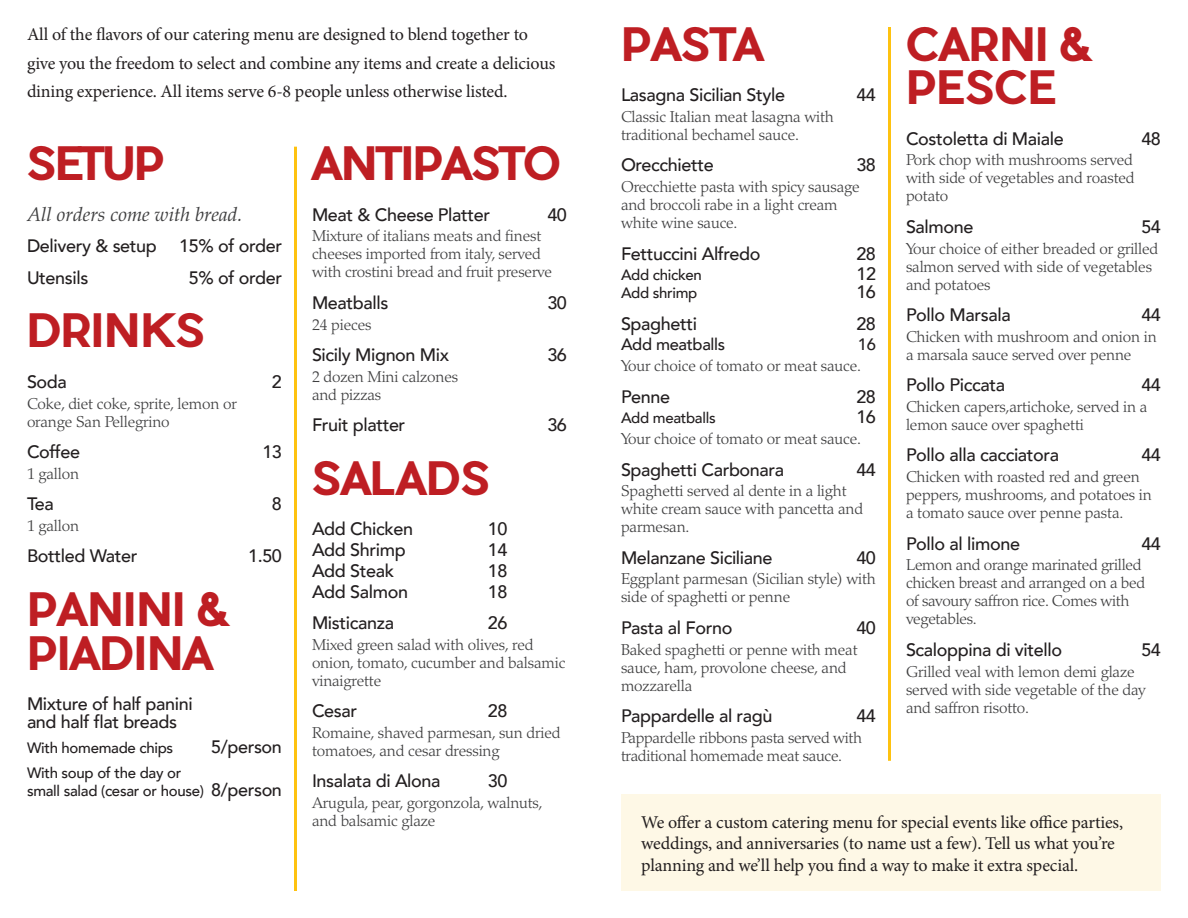
<style>
.page{position:relative;width:1188px;height:918px;background:#fff}
.page>*{position:absolute;margin:0;border:0;box-sizing:border-box;transform-origin:0 0}
.Menu_Section{font:700 45px/43.5px "Pier Sans";letter-spacing:-.03em;color:#be1e23}
.Menu_Section-2{font:700 45px "Pier Sans";letter-spacing:-.05em;color:#be1e23}
.Menu_Introduction{font:italic 19.5px "Palatino";color:#3e3e3f}
.Menu_Item{font:500 18px/18px "Avenir";letter-spacing:-.02em;color:#231f20}
.t1{font:18px/28.7px "Minion Pro";letter-spacing:-.01em;color:#231f20}
.Menu_Item-2{font:500 16.5px "Avenir";letter-spacing:-.02em;color:#231f20}
.Menu_Description{font:300 15.75px/18px "Palatino";letter-spacing:-.01em;color:#3e3e3f}
.Menu_Item-3{font:500 15px/18px "Avenir";letter-spacing:-.02em;color:#231f20}
.s1{font-size:18px}
</style>
<div class="page">
<hr style="left:294px;top:147px;width:3px;height:744px;background:#fec210">
<hr style="left:888px;top:27px;width:3px;height:734px;background:#fec210">
<div style="left:621px;top:794px;width:540px;height:97px;background:#fef8e6"></div>
<p class="t1" style="left:27px;top:20px;width:530px">All of the flavors of our catering menu are designed to blend together to give you the freedom to select and combine any items and create a delicious dining experience. All items serve 6-8 people unless otherwise listed.</p>
<p class="Menu_Section" style="left:27px;top:141px;width:141px">SETUP</p>
<p class="Menu_Introduction" style="left:27px;top:203px;width:217px">All orders come with bread.</p>
<p class="Menu_Item" style="left:27px;top:236px;width:257px">Delivery &amp; setup 15% of order</p>
<p class="Menu_Item" style="left:27px;top:268px;width:63px">Utensils</p>
<p class="Menu_Item" style="left:189px;top:268px;width:95px">5% of order</p>
<p class="Menu_Section" style="left:27px;top:309px;width:181px">DRINKS</p>
<p class="Menu_Item" style="left:27px;top:372px;width:41px">Soda</p>
<p class="Menu_Item" style="left:272px;top:372px;width:12px">2</p>
<p class="Menu_Description" style="left:27px;top:395px;width:211px">Coke, diet coke, sprite, lemon or orange San Pellegrino</p>
<p class="Menu_Item" style="left:27px;top:442px;width:55px">Coffee</p>
<p class="Menu_Item" style="left:262px;top:442px;width:21px">13</p>
<p class="Menu_Description" style="left:27px;top:465px;width:54px">1 gallon</p>
<p class="Menu_Item" style="left:27px;top:494px;width:28px">Tea</p>
<p class="Menu_Item" style="left:272px;top:494px;width:12px">8</p>
<p class="Menu_Description" style="left:27px;top:517px;width:54px">1 gallon</p>
<p class="Menu_Item" style="left:27px;top:546px;width:112px">Bottled Water</p>
<p class="Menu_Item" style="left:248px;top:546px;width:35px">1.50</p>
<p class="Menu_Section" style="left:27px;top:587px;width:205px">PANINI &amp;<br>PIADINA</p>
<p class="Menu_Item" style="left:27px;top:694px;width:167px">Mixture of half panini and half flat breads</p>
<p class="Menu_Item-3" style="left:27px;top:738px;width:148px">With homemade chips</p>
<p class="Menu_Item" style="left:211px;top:737px;width:72px">5/person</p>
<p class="Menu_Item-3" style="left:27px;top:763px;width:257px">With soup of the day or<br>small salad (cesar or house) <span class="s1">8/person</span></p>
<p class="Menu_Section-2" style="left:312px;top:135px;width:251px">ANTIPASTO</p>
<p class="Menu_Item" style="left:312px;top:205px;width:180px">Meat &amp; Cheese Platter</p>
<p class="Menu_Item" style="left:547px;top:205px;width:21px">40</p>
<p class="Menu_Description" style="left:312px;top:227px;width:242px">Mixture of italians meats and finest cheeses imported from italy, served with crostini bread and fruit preserve</p>
<p class="Menu_Item" style="left:312px;top:293px;width:78px">Meatballs</p>
<p class="Menu_Item" style="left:547px;top:293px;width:21px">30</p>
<p class="Menu_Description" style="left:312px;top:316px;width:61px">24 pieces</p>
<p class="Menu_Item" style="left:312px;top:345px;width:139px">Sicily Mignon Mix</p>
<p class="Menu_Item" style="left:547px;top:345px;width:21px">36</p>
<p class="Menu_Description" style="left:312px;top:368px;width:148px">2 dozen Mini calzones and pizzas</p>
<p class="Menu_Item" style="left:312px;top:415px;width:95px">Fruit platter</p>
<p class="Menu_Item" style="left:547px;top:415px;width:21px">36</p>
<p class="Menu_Section" style="left:312px;top:456px;width:181px">SALADS</p>
<p class="Menu_Item" style="left:312px;top:519px;width:103px">Add Chicken</p>
<p class="Menu_Item" style="left:488px;top:519px;width:21px">10</p>
<p class="Menu_Item" style="left:312px;top:540px;width:95px">Add Shrimp</p>
<p class="Menu_Item" style="left:488px;top:540px;width:21px">14</p>
<p class="Menu_Item" style="left:312px;top:561px;width:84px">Add Steak</p>
<p class="Menu_Item" style="left:488px;top:561px;width:21px">18</p>
<p class="Menu_Item" style="left:312px;top:581px;width:98px">Add Salmon</p>
<p class="Menu_Item" style="left:488px;top:581px;width:21px">18</p>
<p class="Menu_Item" style="left:312px;top:613px;width:84px">Misticanza</p>
<p class="Menu_Item" style="left:488px;top:613px;width:21px">26</p>
<p class="Menu_Description" style="left:312px;top:636px;width:255px">Mixed green salad with olives, red onion, tomato, cucumber and balsamic vinaigrette</p>
<p class="Menu_Item" style="left:312px;top:701px;width:47px">Cesar</p>
<p class="Menu_Item" style="left:488px;top:701px;width:21px">28</p>
<p class="Menu_Description" style="left:312px;top:724px;width:250px">Romaine, shaved parmesan, sun dried tomatoes, and cesar dressing</p>
<p class="Menu_Item" style="left:312px;top:771px;width:130px">Insalata di Alona</p>
<p class="Menu_Item" style="left:488px;top:771px;width:21px">30</p>
<p class="Menu_Description" style="left:312px;top:794px;width:232px">Arugula, pear, gorgonzola, walnuts, and balsamic glaze</p>
<p class="Menu_Section" style="left:621px;top:22px;width:146px">PASTA</p>
<p class="Menu_Item" style="left:621px;top:85px;width:166px">Lasagna Sicilian Style</p>
<p class="Menu_Item" style="left:856px;top:85px;width:21px">44</p>
<p class="Menu_Description" style="left:621px;top:108px;width:215px">Classic Italian meat lasagna with traditional bechamel sauce.</p>
<p class="Menu_Item" style="left:621px;top:155px;width:94px">Orecchiette</p>
<p class="Menu_Item" style="left:856px;top:155px;width:21px">38</p>
<p class="Menu_Description" style="left:621px;top:178px;width:240px">Orecchiette pasta with spicy sausage and broccoli rabe in a light cream white wine sauce.</p>
<p class="Menu_Item" style="left:621px;top:243px;width:141px">Fettuccini Alfredo</p>
<p class="Menu_Item" style="left:856px;top:243px;width:21px">28</p>
<p class="Menu_Item-3" style="left:621px;top:265px;width:82px">Add chicken</p>
<p class="Menu_Item" style="left:856px;top:264px;width:21px">12</p>
<p class="Menu_Item-3" style="left:621px;top:283px;width:78px">Add shrimp</p>
<p class="Menu_Item" style="left:856px;top:282px;width:21px">16</p>
<p class="Menu_Item" style="left:621px;top:313px;width:78px">Spaghetti</p>
<p class="Menu_Item" style="left:856px;top:313px;width:21px">28</p>
<p class="Menu_Item-2" style="left:621px;top:330px;width:106px">Add meatballs</p>
<p class="Menu_Item-2" style="left:858px;top:330px;width:20px">16</p>
<p class="Menu_Description" style="left:621px;top:357px;width:242px">Your choice of tomato or meat sauce.</p>
<p class="Menu_Item" style="left:621px;top:386px;width:51px">Penne</p>
<p class="Menu_Item" style="left:856px;top:386px;width:21px">28</p>
<p class="Menu_Item-3" style="left:621px;top:408px;width:96px">Add meatballs</p>
<p class="Menu_Item" style="left:856px;top:407px;width:21px">16</p>
<p class="Menu_Description" style="left:621px;top:430px;width:242px">Your choice of tomato or meat sauce.</p>
<p class="Menu_Item" style="left:621px;top:459px;width:165px">Spaghetti Carbonara</p>
<p class="Menu_Item" style="left:856px;top:459px;width:21px">44</p>
<p class="Menu_Description" style="left:621px;top:482px;width:244px">Spaghetti served al dente in a light white cream sauce with pancetta and parmesan.</p>
<p class="Menu_Item" style="left:621px;top:547px;width:153px">Melanzane Siciliane</p>
<p class="Menu_Item" style="left:856px;top:547px;width:21px">40</p>
<p class="Menu_Description" style="left:621px;top:570px;width:256px">Eggplant parmesan (Sicilian style) with side of spaghetti or penne</p>
<p class="Menu_Item" style="left:621px;top:618px;width:113px">Pasta al Forno</p>
<p class="Menu_Item" style="left:856px;top:618px;width:21px">40</p>
<p class="Menu_Description" style="left:621px;top:641px;width:238px">Baked spaghetti or penne with meat sauce, ham, provolone cheese, and mozzarella</p>
<p class="Menu_Item" style="left:621px;top:706px;width:153px">Pappardelle al ragù</p>
<p class="Menu_Item" style="left:856px;top:706px;width:21px">44</p>
<p class="Menu_Description" style="left:621px;top:729px;width:243px">Pappardelle ribbons pasta served with traditional homemade meat sauce.</p>
<p class="Menu_Section" style="left:906px;top:22px;width:189px">CARNI &amp;<br>PESCE</p>
<p class="Menu_Item" style="left:906px;top:128px;width:159px">Costoletta di Maiale</p>
<p class="Menu_Item" style="left:1141px;top:128px;width:21px">48</p>
<p class="Menu_Description" style="left:906px;top:151px;width:230px;text-align:justify">Pork chop with mushrooms served with side of vegetables and roasted potato</p>
<p class="Menu_Item" style="left:906px;top:217px;width:69px">Salmone</p>
<p class="Menu_Item" style="left:1141px;top:217px;width:21px">54</p>
<p class="Menu_Description" style="left:906px;top:239px;width:254px">Your choice of either breaded or grilled salmon served with side of vegetables and potatoes</p>
<p class="Menu_Item" style="left:906px;top:305px;width:106px">Pollo Marsala</p>
<p class="Menu_Item" style="left:1141px;top:305px;width:21px">44</p>
<p class="Menu_Description" style="left:906px;top:328px;width:252px">Chicken with mushroom and onion in a marsala sauce served over penne</p>
<p class="Menu_Item" style="left:906px;top:375px;width:101px">Pollo Piccata</p>
<p class="Menu_Item" style="left:1141px;top:375px;width:21px">44</p>
<p class="Menu_Description" style="left:906px;top:398px;width:243px">Chicken capers,artichoke, served in a lemon sauce over spaghetti</p>
<p class="Menu_Item" style="left:906px;top:445px;width:155px">Pollo alla cacciatora</p>
<p class="Menu_Item" style="left:1141px;top:445px;width:21px">44</p>
<p class="Menu_Description" style="left:906px;top:468px;width:247px">Chicken with roasted red and green peppers, mushrooms, and potatoes in a tomato sauce over penne pasta.</p>
<p class="Menu_Item" style="left:906px;top:533px;width:116px">Pollo al limone</p>
<p class="Menu_Item" style="left:1141px;top:533px;width:21px">44</p>
<p class="Menu_Description" style="left:906px;top:556px;width:241px">Lemon and orange marinated grilled chicken breast and arranged on a bed of savoury saffron rice. Comes with vegetables.</p>
<p class="Menu_Item" style="left:906px;top:640px;width:158px">Scaloppina di vitello</p>
<p class="Menu_Item" style="left:1141px;top:640px;width:21px">54</p>
<p class="Menu_Description" style="left:906px;top:662px;width:241px">Grilled veal with lemon demi glaze served with side vegetable of the day and saffron risotto.</p>
<p class="t1" style="left:641px;top:811px;width:483px;line-height:21.6px">We offer a custom catering menu for special events like office parties, weddings, and anniversaries (to name ust a few). Tell us what you’re planning and we’ll help you find a way to make it extra special.</p>
</div>
